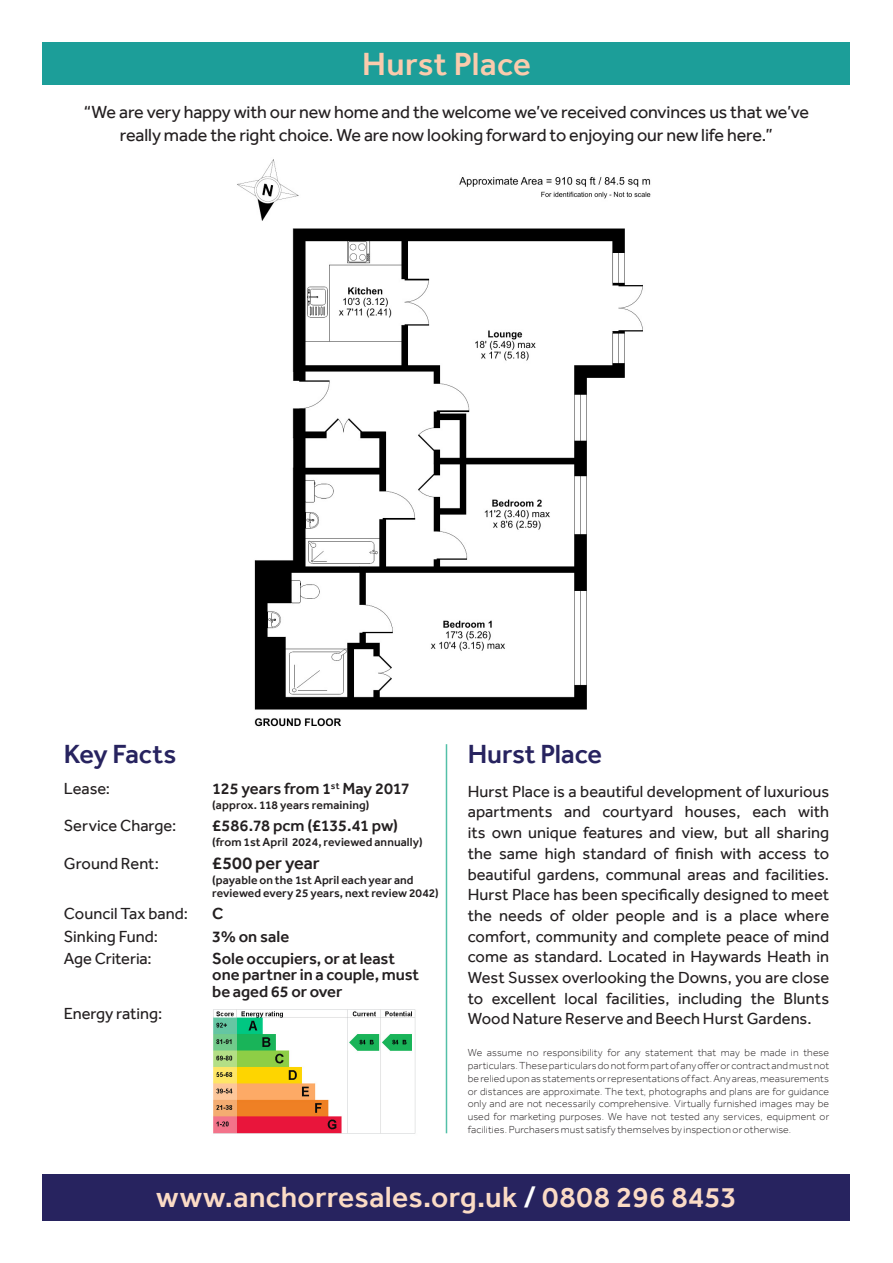
<style>
.page{position:relative;width:893px;height:1263px;background:#fff}
.page>*{position:absolute;margin:0;border:0;box-sizing:border-box;transform-origin:0 0}
.t1{font:500 33px "Effra";letter-spacing:.01em;color:#facbad}
.t2{font:500 30px "Effra";letter-spacing:.01em;color:#fbdbc5}
.t3{font:500 27px "Effra";letter-spacing:-.005em;color:#27235f}
.t4{font:18px/22.5px "Effra";letter-spacing:-.01em;color:#231f20;text-align:center}
.t5{font:500 18px "Effra";color:#231f20}
.t6{font:16.5px/20.7px "Effra";color:#231f20;text-align:justify}
.t7{font:500 16.5px/16.5px "Effra";letter-spacing:-.005em;color:#231f20}
.t8{font:500 12px/13.5px "Effra";letter-spacing:.01em;color:#231f20}
.t9{font:300 10.5px/12.8px "Effra";letter-spacing:.01em;color:#231f20;text-align:justify}
.s1{color:#fff}
</style>
<div class="page">
<img style="left:237px;top:159px;width:414px;height:568px">
<div style="left:43px;top:43px;width:807px;height:42px;background:#1c9e99"></div>
<div style="left:43px;top:1174px;width:807px;height:46px;background:#27235f"></div>
<hr style="left:446px;top:744px;width:1px;height:389px;background:#53c0a8">
<img style="left:213px;top:1009px;width:203px;height:125px">
<p class="t1" style="left:362px;top:44px;width:170px">Hurst Place</p>
<p class="t4" style="left:84px;top:101px;width:727px">“We are very happy with our new home and the welcome we’ve received convinces us that we’ve really made the right choice. We are now looking forward to enjoying our new life here.”</p>
<p class="t3" style="left:64px;top:738px;width:114px">Key Facts</p>
<p class="t6" style="left:64px;top:778px;width:48px">Lease:</p>
<p class="t7" style="left:212px;top:780px;width:199px">125 years from 1<sup>st</sup> May 2017</p>
<p class="t8" style="left:212px;top:798px;width:159px">(approx. 118 years remaining)</p>
<p class="t6" style="left:64px;top:815px;width:114px">Service Charge:</p>
<p class="t7" style="left:212px;top:817px;width:187px">£586.78 pcm (£135.41 pw)</p>
<p class="t8" style="left:212px;top:835px;width:212px">(from 1st April 2024, reviewed annually)</p>
<p class="t6" style="left:64px;top:852px;width:97px">Ground Rent:</p>
<p class="t5" style="left:212px;top:852px;width:109px">£500 per year</p>
<p class="t8" style="left:212px;top:873px;width:228px">(payable on the 1st April each year and reviewed every 25 years, next review 2042)</p>
<p class="t6" style="left:64px;top:903px;width:126px">Council Tax band:</p>
<p class="t7" style="left:212px;top:905px;width:13px">C</p>
<p class="t6" style="left:64px;top:925px;width:96px">Sinking Fund:</p>
<p class="t7" style="left:212px;top:927px;width:78px">3% on sale</p>
<p class="t6" style="left:64px;top:948px;width:90px">Age Criteria:</p>
<p class="t7" style="left:212px;top:950px;width:208px">Sole occupiers, or at least one partner in a couple, must be aged 65 or over</p>
<p class="t6" style="left:64px;top:1003px;width:100px">Energy rating:</p>
<p class="t3" style="left:468px;top:738px;width:136px">Hurst Place</p>
<p class="t6" style="left:468px;top:781px;width:363px">Hurst Place is a beautiful development of luxurious apartments and courtyard houses, each with its own unique features and view, but all sharing the same high standard of finish with access to beautiful gardens, communal areas and facilities.<br>Hurst Place has been specifically designed to meet the needs of older people and is a place where comfort, community and complete peace of mind come as standard. Located in Haywards Heath in West Sussex overlooking the Downs, you are close to excellent local facilities, including the Blunts Wood Nature Reserve and Beech Hurst Gardens.</p>
<p class="t9" style="left:468px;top:1046px;width:363px">We assume no responsibility for any statement that may be made in these particulars. These particulars do not form part of any offer or contract and must not be relied upon as statements or representations of fact. Any areas, measurements or distances are approximate. The text, photographs and plans are for guidance only and are not necessarily comprehensive. Virtually furnished images may be used for marketing purposes. We have not tested any services, equipment or facilities. Purchasers must satisfy themselves by inspection or otherwise.</p>
<p class="t2" style="left:156px;top:1179px;width:582px">www.anchorresales.org.uk <span class="s1">/</span> 0808 296 8453</p>
</div>
